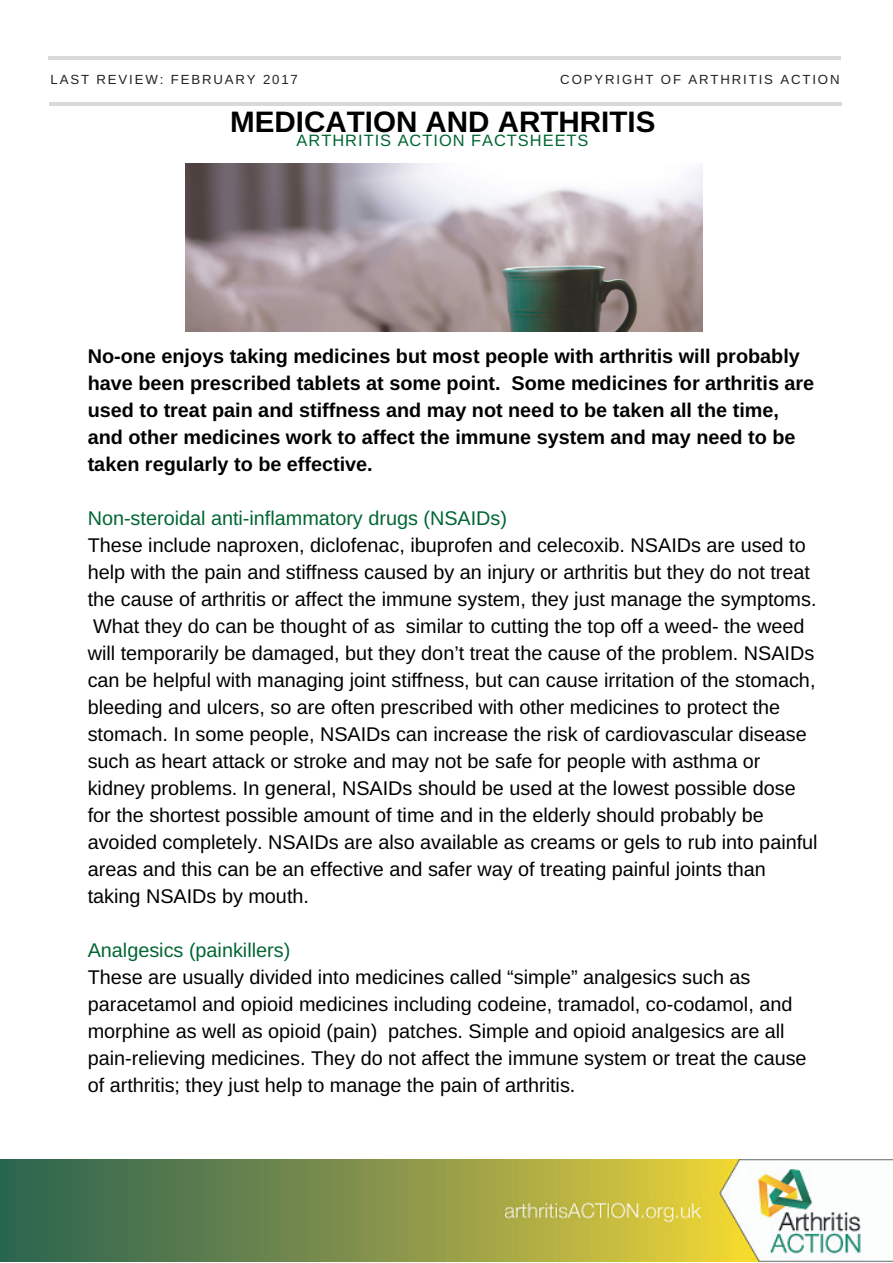
<style>
.page{position:relative;width:893px;height:1263px;background:#fff}
.page>*{position:absolute;margin:0;border:0;box-sizing:border-box;transform-origin:0 0}
.t1{font:700 29.55px "Arimo";color:#000}
.t2{font:19.8px/27px "Arimo";color:#000}
.t3{font:700 19.8px/27px "Arimo";color:#000}
.t4{font:19.8px "Arimo";color:#063}
.t5{font:16.35px "Arimo";letter-spacing:.06em;color:#063}
.t6{font:13.2px "Arimo";letter-spacing:.14em;color:#222}
</style>
<div class="page">
<img style="left:185px;top:163px;width:518px;height:169px">
<img style="left:0;top:1159px;width:892px;height:102px">
<hr style="left:48px;top:56px;width:793px;height:4px;background:#d9d9d9">
<hr style="left:50px;top:102px;width:792px;height:4px;background:#d9d9d9">
<p class="t6" style="left:51px;top:72px;width:249px">LAST REVIEW: FEBRUARY 2017</p>
<p class="t6" style="left:560px;top:72px;width:281px">COPYRIGHT OF ARTHRITIS ACTION</p>
<h1 class="t1" style="left:230px;top:105px;width:427px">MEDICATION AND ARTHRITIS</h1>
<p class="t5" style="left:296px;top:131px;width:293px">ARTHRITIS ACTION FACTSHEETS</p>
<p class="t3" style="left:88px;top:343px;width:728px">No-one enjoys taking medicines but most people with arthritis will probably have been prescribed tablets at some point. Some medicines for arthritis are used to treat pain and stiffness and may not need to be taken all the time, and other medicines work to affect the immune system and may need to be taken regularly to be effective.</p>
<p class="t4" style="left:88px;top:507px;width:421px">Non-steroidal anti-inflammatory drugs (NSAIDs)</p>
<p class="t2" style="left:88px;top:532px;width:731px">These include naproxen, diclofenac, ibuprofen and celecoxib. NSAIDs are used to help with the pain and stiffness caused by an injury or arthritis but they do not treat the cause of arthritis or affect the immune system, they just manage the symptoms.<br>What they do can be thought of as similar to cutting the top off a weed- the weed will temporarily be damaged, but they don’t treat the cause of the problem. NSAIDs can be helpful with managing joint stiffness, but can cause irritation of the stomach, bleeding and ulcers, so are often prescribed with other medicines to protect the stomach. In some people, NSAIDs can increase the risk of cardiovascular disease such as heart attack or stroke and may not be safe for people with asthma or kidney problems. In general, NSAIDs should be used at the lowest possible dose for the shortest possible amount of time and in the elderly should probably be avoided completely. NSAIDs are also available as creams or gels to rub into painful areas and this can be an effective and safer way of treating painful joints than taking NSAIDs by mouth.</p>
<p class="t4" style="left:88px;top:939px;width:204px">Analgesics (painkillers)</p>
<p class="t2" style="left:88px;top:963px;width:720px">These are usually divided into medicines called “simple” analgesics such as paracetamol and opioid medicines including codeine, tramadol, co-codamol, and morphine as well as opioid (pain) patches. Simple and opioid analgesics are all pain-relieving medicines. They do not affect the immune system or treat the cause of arthritis; they just help to manage the pain of arthritis.</p>
</div>
